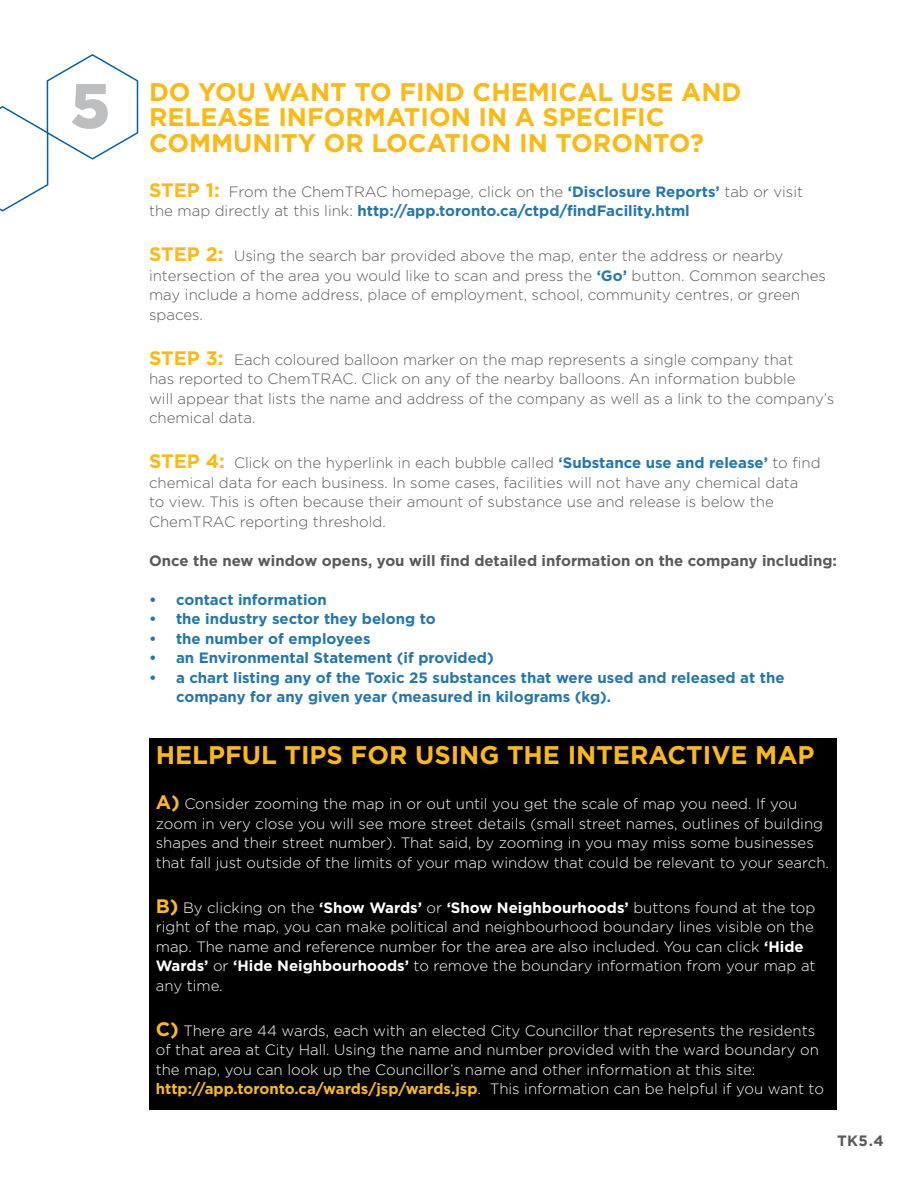
<style>
.page{position:relative;width:918px;height:1188px;background:#fff}
.page>*{position:absolute;margin:0;border:0;box-sizing:border-box;transform-origin:0 0}
.t1{font:900 63px "Gotham";color:#bcbec0}
.t2{font:700 25.5px/25.5px "Gotham";color:#fdb913}
.t3{font:300 15px/19.5px "Gotham";color:#fff}
.t4{font:300 15px/19.5px "Gotham";color:#58595b}
.t5{font:700 15px/19.5px "Gotham";color:#2177b2}
.t6{font:700 15px "Gotham";color:#58595b}
.s1{font-weight:700;font-size:19.5px;color:#fdb913}
.s2{font-weight:700;color:#2177b2}
.s3{font-weight:700}
.s4{font-weight:700;color:#fdb913}
</style>
<div class="page">
<svg style="left:0;top:54px;width:139px;height:158px"></svg>
<div style="left:149px;top:739px;width:688px;height:371px;background:#000"></div>
<h1 class="t1" style="left:70px;top:69px;width:41px">5</h1>
<h2 class="t2" style="left:149px;top:78px;width:594px">Do you want to fi nd chemical use and release i nformation i n a speci fic community</h2>
<h2 class="t2" style="left:324px;top:129px;width:382px">or locati on i n Toronto?</h2>
<p class="t4" style="left:149px;top:181px;width:656px"><span class="s1">Step 1:</span> From the ChemTRAC homepage, click on the <span class="s2">‘Disclosure Reports’</span> tab or visit the map directly at this link: <span class="s2">http://app.toronto.ca/ctpd/findFacility.html</span></p>
<p class="t4" style="left:149px;top:246px;width:678px"><span class="s1">Step 2:</span> Using the search bar provided above the map, enter the address or nearby intersection of the area you would like to scan and press the <span class="s2">‘Go’</span> button. Common searches may include a home address, place of employment, school, community centres, or green spaces.</p>
<p class="t4" style="left:149px;top:349px;width:687px"><span class="s1">Step 3:</span> Each coloured balloon marker on the map represents a single company that<br>has reported to ChemTRAC. Click on any of the nearby balloons. An information bubble<br>will appear that lists the name and address of the company as well as a link to the company’s chemical data.</p>
<p class="t4" style="left:149px;top:453px;width:673px"><span class="s1">Step 4:</span> Click on the hyperlink in each bubble called <span class="s2">‘Substance use and release’</span> to find chemical data for each business. In some cases, facilities will not have any chemical data<br>to view. This is often because their amount of substance use and release is below the ChemTRAC reporting threshold.</p>
<p class="t6" style="left:149px;top:552px;width:689px">Once the new window opens, you will find detailed information on the company including:</p>
<p class="t5" style="left:149px;top:589px;width:179px">• contact information</p>
<p class="t5" style="left:149px;top:609px;width:288px">• the industry sector they belong to</p>
<p class="t5" style="left:149px;top:628px;width:223px">• the number of employees</p>
<p class="t5" style="left:149px;top:648px;width:346px">• an Environmental Statement (if provided)</p>
<p class="t5" style="left:176px;top:667px;width:610px;text-indent:-27px">• a chart listing any of the Toxic 25 substances that were used and released at the company for any given year (measured in kilograms (kg).</p>
<h2 class="t2" style="left:156px;top:742px;width:620px">H elpful Tips for Usi ng the Interactive Map</h2>
<p class="t3" style="left:156px;top:794px;width:675px"><span class="s1">a)</span> Consider zooming the map in or out until you get the scale of map you need. If you zoom in very close you will see more street details (small street names, outlines of building shapes and their street number). That said, by zooming in you may miss some businesses that fall just outside of the limits of your map window that could be relevant to your search.</p>
<p class="t3" style="left:156px;top:897px;width:661px"><span class="s1">b)</span> By clicking on the <span class="s3">‘Show Wards’</span> or <span class="s3">‘Show Neighbourhoods’</span> buttons found at the top right of the map, you can make political and neighbourhood boundary lines visible on the map. The name and reference number for the area are also included. You can click <span class="s3">‘Hide Wards’</span> or <span class="s3">‘H ide Neighbourhoods’</span> to remove the boundary information from your map at any time.</p>
<p class="t3" style="left:156px;top:1020px;width:670px"><span class="s1">c)</span> There are 44 wards, each with an elected City Councillor that represents the residents of that area at City Hall. Using the name and number provided with the ward boundary on the map, you can look up the Councillor’s name and other information at this site: <span class="s4">http://app.toronto.ca/wards/jsp/wards.jsp</span>. This information can be helpful if you want to</p>
<p class="t6" style="left:837px;top:1132px;width:48px">TK5.4</p>
</div>
